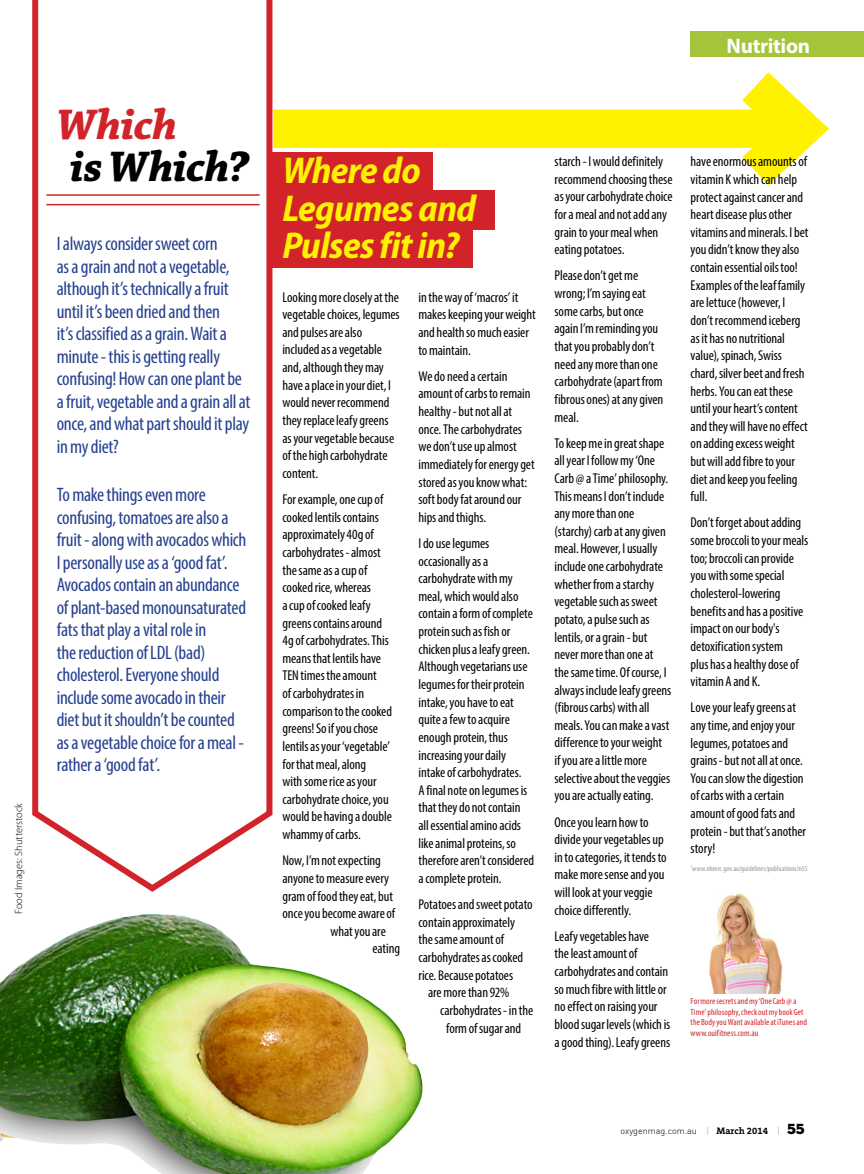
<style>
.page{position:relative;width:864px;height:1174px;background:#fff}
.page>*{position:absolute;margin:0;border:0;box-sizing:border-box;transform-origin:0 0}
.t1{font:italic 700 45px "Chaparral Pro";letter-spacing:-.01em;color:#000}
.t2{font:italic 700 45px "Chaparral Pro";letter-spacing:-.01em;color:#d2232a}
.t3{font:italic 700 semi-condensed 37.5px/37.5px "Myriad Pro";letter-spacing:-.015em;color:#fff200}
.t4{font:700 21px "Myriad Pro";letter-spacing:-.015em;color:#fff}
.t5{font:condensed 19.5px/22.5px "Myriad Pro";letter-spacing:-.015em;color:#25408f}
.t6{font:condensed 14.25px/17.7px "Myriad Pro";letter-spacing:-.005em;color:#000}
.t7{font:300 10.5px "Myriad Pro";color:#000}
.t8{font:condensed 9px/10.5px "Myriad Pro";letter-spacing:.01em;color:#d2232a}
.t9{font:300 9px "DIN";color:#000}
.t10{font:condensed 7.5px "Myriad Pro";letter-spacing:.01em;color:#939598}
.s1{color:#939598}
.s2{font-family:"The Serif B7";font-weight:700;font-size:9.45px}
.s3{font-family:"Neutra Disp Titling";font-weight:400;font-size:15px}
</style>
<div class="page">
<img style="left:709px;top:893px;width:74px;height:100px">
<div style="left:690px;top:31px;width:173px;height:26px;background:#a4c439"></div>
<div style="left:273px;top:110px;width:527px;height:38px;background:#fff200"></div>
<svg style="left:700px;top:72px;width:129px;height:114px"></svg>
<div style="left:272px;top:230px;width:200px;height:38px;background:#d2232a"></div>
<div style="left:272px;top:190px;width:222px;height:40px;background:#d2232a"></div>
<div style="left:272px;top:152px;width:161px;height:38px;background:#d2232a"></div>
<svg style="left:32px;top:0;width:243px;height:892px"></svg>
<img style="left:0;top:914px;width:422px;height:260px">
<hr style="left:46px;top:194px;width:213px;height:2px;background:#d2232a">
<hr style="left:46px;top:204px;width:213px;height:1px;background:#d2232a">
<p class="t7" style="left:13px;top:914px;width:112px;rotate:-90deg">Food Images: Shutterstock</p>
<h1 class="t2" style="left:57px;top:98px;width:122px">Which</h1>
<h1 class="t1" style="left:70px;top:140px;width:180px">is Which?</h1>
<p class="t5" style="left:57px;top:232px;width:195px">I always consider sweet corn<br>as a grain and not a vegetable, although it’s technically a fruit until it’s been dried and then<br>it’s classified as a grain. Wait a minute - this is getting really confusing! How can one plant be a fruit, vegetable and a grain all at once, and what part should it play in my diet?</p>
<p class="t5" style="left:57px;top:483px;width:191px">To make things even more confusing, tomatoes are also a fruit - along with avocados which<br>I personally use as a ‘good fat’.<br>Avocados contain an abundance of plant-based monounsaturated fats that play a vital role in<br>the reduction of LDL (bad) cholesterol. Everyone should include some avocado in their diet but it shouldn’t be counted as a vegetable choice for a meal - rather a ‘good fat’.</p>
<h3 class="t4" style="left:726px;top:32px;width:85px">Nutrition</h3>
<h2 class="t3" style="left:282px;top:151px;width:195px">Where do<br>Legumes and<br>Pulses fit in?</h2>
<p class="t6" style="left:282px;top:288px;width:119px">Looking more closely at the vegetable choices, legumes and pulses are also included as a vegetable and, although they may have a place in your diet, I would never recommend they replace leafy greens as your vegetable because of the high carbohydrate content.</p>
<p class="t6" style="left:282px;top:490px;width:111px">For example, one cup of cooked lentils contains approximately 40g of carbohydrates - almost the same as a cup of cooked rice, whereas<br>a cup of cooked leafy greens contains around<br>4g of carbohydrates. This means that lentils have<br>TEN times the amount<br>of carbohydrates in comparison to the cooked greens! So if you chose lentils as your ‘vegetable’ for that meal, along<br>with some rice as your carbohydrate choice, you would be having a double whammy of carbs.</p>
<p class="t6" style="left:282px;top:851px;width:100px">Now, I’m not expecting</p>
<p class="t6" style="left:282px;top:869px;width:108px">anyone to measure every</p>
<p class="t6" style="left:282px;top:886px;width:112px">gram of food they eat, but</p>
<p class="t6" style="left:282px;top:904px;width:114px">once you become aware of</p>
<p class="t6" style="left:330px;top:922px;width:57px">what you are</p>
<p class="t6" style="left:372px;top:939px;width:29px">eating</p>
<p class="t6" style="left:418px;top:288px;width:119px">in the way of ‘macros’ it makes keeping your weight and health so much easier to maintain.</p>
<p class="t6" style="left:418px;top:367px;width:118px">We do need a certain amount of carbs to remain healthy - but not all at once. The carbohydrates we don’t use up almost immediately for energy get stored as you know what: soft body fat around our hips and thighs.</p>
<p class="t6" style="left:418px;top:534px;width:117px">I do use legumes occasionally as a carbohydrate with my meal, which would also contain a form of complete protein such as fish or chicken plus a leafy green.<br>Although vegetarians use legumes for their protein intake, you have to eat quite a few to acquire enough protein, thus increasing your daily intake of carbohydrates.<br>A final note on legumes is that they do not contain all essential amino acids like animal proteins, so therefore aren’t considered a complete protein.</p>
<p class="t6" style="left:418px;top:895px;width:116px">Potatoes and sweet potato</p>
<p class="t6" style="left:418px;top:913px;width:98px">contain approximately</p>
<p class="t6" style="left:418px;top:930px;width:87px">the same amount of</p>
<p class="t6" style="left:418px;top:948px;width:106px">carbohydrates as cooked</p>
<p class="t6" style="left:418px;top:966px;width:96px">rice. Because potatoes</p>
<p class="t6" style="left:428px;top:983px;width:83px">are more than 92%</p>
<p class="t6" style="left:440px;top:1001px;width:95px">carbohydrates - in the</p>
<p class="t6" style="left:446px;top:1018px;width:77px">form of sugar and</p>
<p class="t6" style="left:554px;top:152px;width:119px">starch - I would definitely recommend choosing these as your carbohydrate choice for a meal and not add any grain to your meal when eating potatoes.</p>
<p class="t6" style="left:554px;top:267px;width:110px">Please don’t get me wrong; I’m saying eat some carbs, but once again I’m reminding you that you probably don’t need any more than one carbohydrate (apart from fibrous ones) at any given meal.</p>
<p class="t6" style="left:554px;top:434px;width:118px">To keep me in great shape all year I follow my ‘One<br>Carb @ a Time’ philosophy.<br>This means I don’t include any more than one (starchy) carb at any given meal. However, I usually include one carbohydrate whether from a starchy vegetable such as sweet potato, a pulse such as lentils, or a grain - but never more than one at the same time. Of course, I always include leafy greens (fibrous carbs) with all meals. You can make a vast difference to your weight if you are a little more selective about the veggies you are actually eating.</p>
<p class="t6" style="left:554px;top:812px;width:113px">Once you learn how to divide your vegetables up in to categories, it tends to make more sense and you will look at your veggie choice differently.</p>
<p class="t6" style="left:554px;top:927px;width:117px">Leafy vegetables have<br>the least amount of carbohydrates and contain so much fibre with little or no effect on raising your blood sugar levels (which is a good thing). Leafy greens</p>
<p class="t6" style="left:690px;top:152px;width:119px">have enormous amounts of vitamin K which can help protect against cancer and heart disease plus other vitamins and minerals. I bet you didn’t know they also contain essential oils too!<br>Examples of the leaf family are lettuce (however, I don’t recommend iceberg as it has no nutritional value), spinach, Swiss chard, silver beet and fresh herbs. You can eat these until your heart’s content and they will have no effect on adding excess weight but will add fibre to your diet and keep you feeling full.</p>
<p class="t6" style="left:690px;top:514px;width:119px">Don’t forget about adding some broccoli to your meals too; broccoli can provide you with some special cholesterol-lowering benefits and has a positive impact on our body's detoxification system<br>plus has a healthy dose of vitamin A and K.</p>
<p class="t6" style="left:690px;top:698px;width:117px">Love your leafy greens at any time, and enjoy your legumes, potatoes and grains - but not all at once.<br>You can slow the digestion of carbs with a certain amount of good fats and protein - but that’s another story!</p>
<p class="t10" style="left:690px;top:863px;width:118px"><sup>1</sup>www.nhmrc.gov.au/guidelines/publications/n55</p>
<p class="t8" style="left:690px;top:996px;width:118px">For more secrets and my ‘One Carb @ a Time’ philosophy, check out my book Get the Body you Want available at iTunes and www.ouifitness.com.au</p>
<p class="t9" style="left:620px;top:1125px;width:186px">oxygenmag.com.au <span class="s1">|</span> <span class="s2">March 2014</span> <span class="s1">|</span> <span class="s3">55</span></p>
</div>
